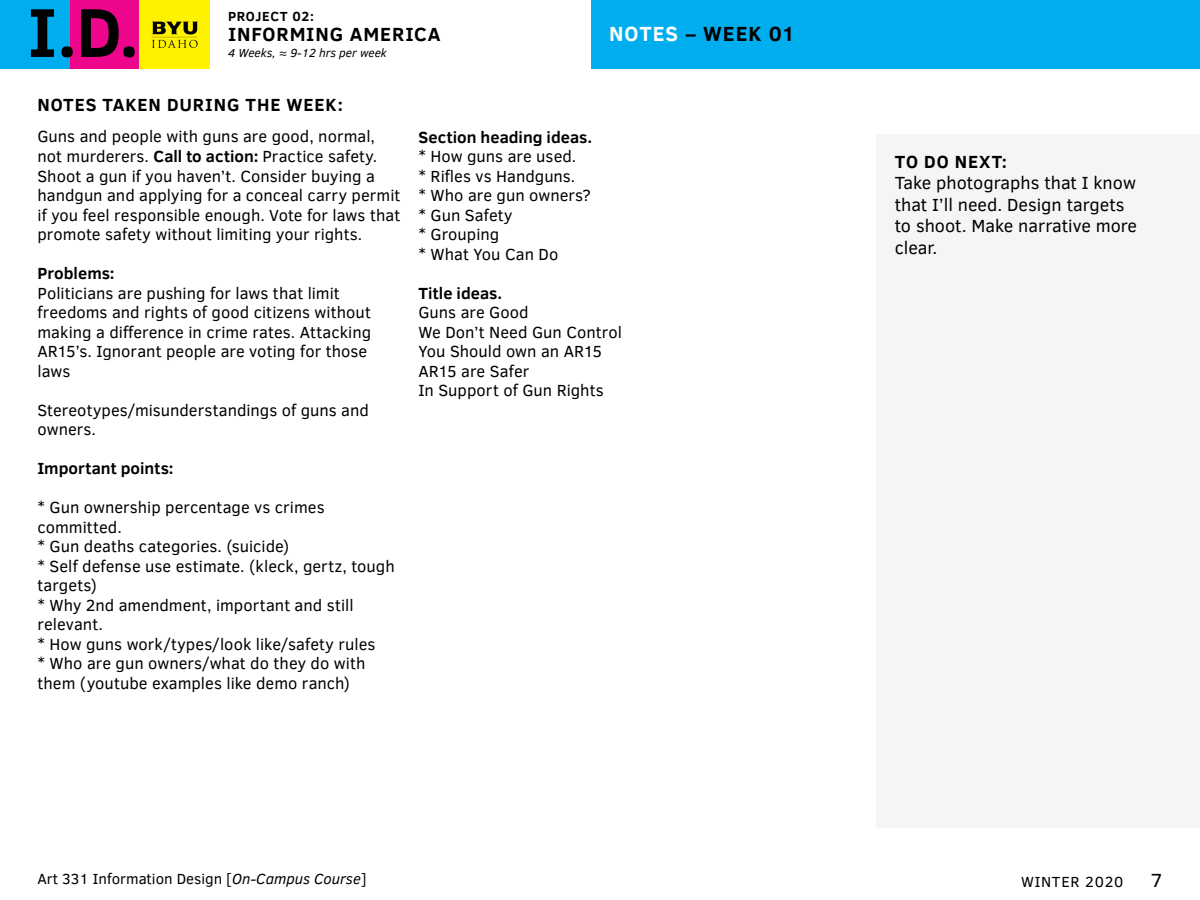
<style>
.page{position:relative;width:1200px;height:900px;background:#fff}
.page>*{position:absolute;margin:0;border:0;box-sizing:border-box;transform-origin:0 0}
.t1{font:700 70.5px "Clear Sans";color:#000}
.t2{font:700 21px "Clear Sans";letter-spacing:.045em;color:#000}
.t3{font:700 19.5px "Clear Sans";letter-spacing:.045em;color:#000}
.t4{font:19.5px "Clear Sans";color:#000}
.t5{font:18px/21.6px "Clear Sans";color:#000}
.t6{font:700 18px "Clear Sans";letter-spacing:.05em;color:#000}
.t7{font:16.5px/19.5px "Clear Sans";color:#000}
.t8{font:700 16.5px "Clear Sans";color:#000}
.t9{font:15px "Clear Sans";color:#000}
.t10{font:15px "Clear Sans";letter-spacing:.05em;color:#000}
.t11{font:700 13.5px "Clear Sans";letter-spacing:.05em;color:#000}
.t12{font:italic 12px "Clear Sans";color:#000}
.s1{color:#fff}
.s2{font-weight:700}
.s3{font-style:italic}
</style>
<div class="page">
<div style="left:591px;top:0;width:609px;height:69px;background:#00aeef"></div>
<div style="left:0;top:0;width:70px;height:69px;background:#00aeef"></div>
<div style="left:70px;top:0;width:70px;height:69px;background:#ed058c"></div>
<div style="left:140px;top:0;width:70px;height:69px;background:#fff200"></div>
<img style="left:152px;top:21px;width:46px;height:27px">
<div style="left:877px;top:135px;width:323px;height:693px;background:#f5f5f5"></div>
<h1 class="t1" style="left:27px;top:-19px;width:113px">I.D.</h1>
<p class="t11" style="left:228px;top:6px;width:87px">PROJECT 02:</p>
<p class="t3" style="left:228px;top:19px;width:214px">INFORMING AMERICA</p>
<p class="t12" style="left:228px;top:45px;width:160px">4 Weeks, ≈ 9-12 hrs per week</p>
<p class="t6" style="left:38px;top:91px;width:307px">NOTES TAKEN DURING THE WEEK:</p>
<p class="t2" style="left:609px;top:18px;width:187px"><span class="s1">NOTES</span> – WEEK 01</p>
<p class="t7" style="left:38px;top:127px;width:365px">Guns and people with guns are good, normal, not murderers. <span class="s2">Call to action:</span> Practice safety.<br>Shoot a gun if you haven’t. Consider buying a handgun and applying for a conceal carry permit if you feel responsible enough. Vote for laws that promote safety without limiting your rights.</p>
<p class="t8" style="left:38px;top:261px;width:79px">Problems:</p>
<p class="t7" style="left:38px;top:283px;width:335px">Politicians are pushing for laws that limit freedoms and rights of good citizens without making a difference in crime rates. Attacking AR15’s. Ignorant people are voting for those laws</p>
<p class="t7" style="left:38px;top:400px;width:333px">Stereotypes/misunderstandings of guns and owners.</p>
<p class="t8" style="left:38px;top:456px;width:138px">Important points:</p>
<p class="t7" style="left:38px;top:498px;width:359px">* Gun ownership percentage vs crimes committed.<br>* Gun deaths categories. (suicide)<br>* Self defense use estimate. (kleck, gertz, tough targets)<br>* Why 2nd amendment, important and still relevant.<br>* How guns work/types/look like/safety rules<br>* Who are gun owners/what do they do with them (youtube examples like demo ranch)</p>
<p class="t8" style="left:419px;top:125px;width:175px">Section heading ideas.</p>
<p class="t7" style="left:419px;top:147px;width:174px">* How guns are used.<br>* Rifles vs Handguns.<br>* Who are gun owners? * Gun Safety<br>* Grouping<br>* What You Can Do</p>
<p class="t8" style="left:419px;top:281px;width:85px">Title ideas.</p>
<p class="t7" style="left:419px;top:303px;width:205px">Guns are Good<br>We Don’t Need Gun Control<br>You Should own an AR15<br>AR15 are Safer<br>In Support of Gun Rights</p>
<p class="t6" style="left:895px;top:148px;width:114px">TO DO NEXT:</p>
<p class="t5" style="left:895px;top:172px;width:244px">Take photographs that I know that I’ll need. Design targets to shoot. Make narrative more clear.</p>
<p class="t9" style="left:38px;top:869px;width:331px">Art 331 Information Design [<span class="s3">On-Campus Course</span>]</p>
<p class="t10" style="left:1021px;top:872px;width:104px">WINTER 2020</p>
<p class="t4" style="left:1150px;top:867px;width:14px">7</p>
</div>
